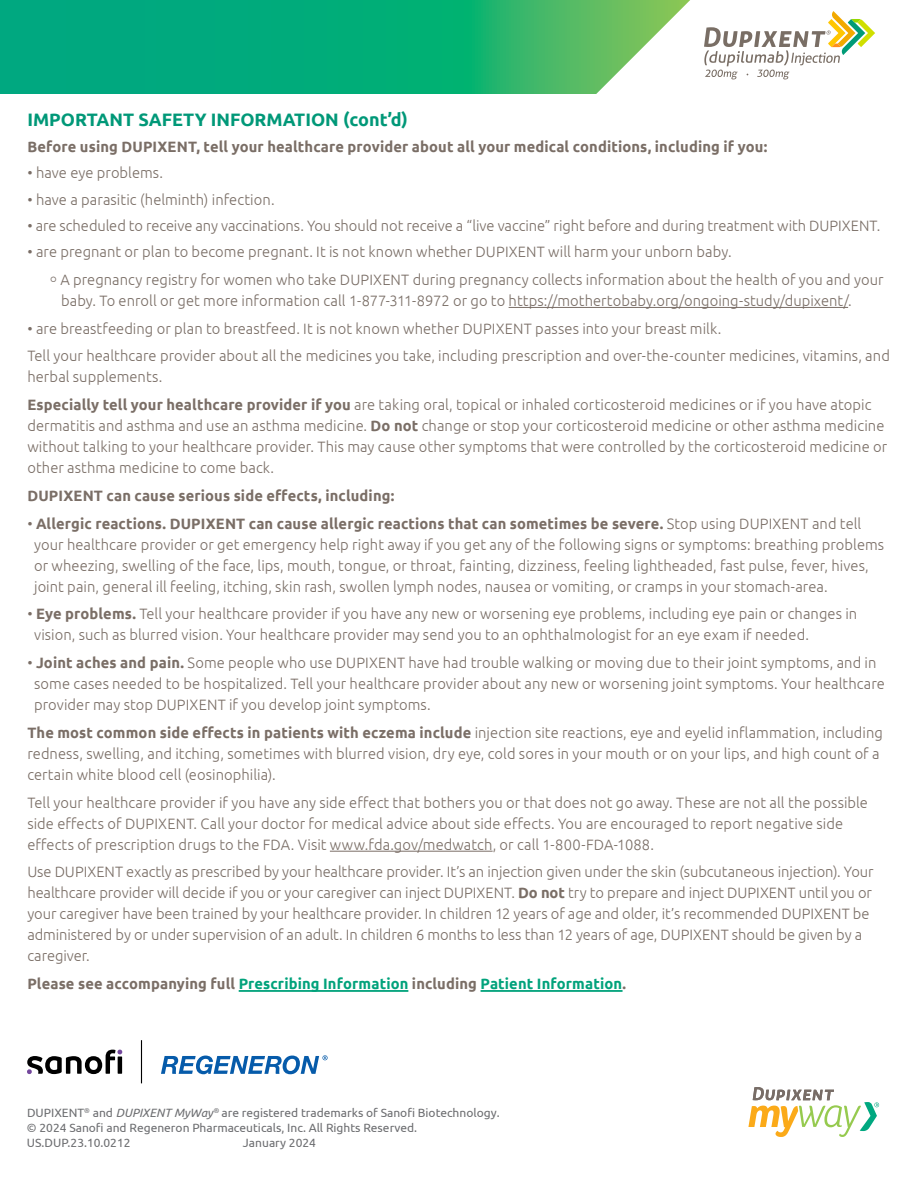
<style>
.page{position:relative;width:918px;height:1188px;background:#fff}
.page>*{position:absolute;margin:0;border:0;box-sizing:border-box;transform-origin:0 0}
.t1{font:700 18px "Ubuntu";color:#009878}
.t2{font:300 15px/21px "Ubuntu";letter-spacing:.005em;color:#7a6e66}
.t3{font:700 15px "Ubuntu";letter-spacing:.01em;color:#7a6e66}
.t4{font:700 15px "Ubuntu";letter-spacing:.01em;color:#00a27b}
.t5{font:12px/15px "Ubuntu";color:#6d6e71}
.s1{font-weight:700}
.s2{color:#7a6e66}
.s3{font-style:italic}
</style>
<div class="page">
<svg style="left:0;top:0;width:595px;height:94px"></svg>
<svg style="left:595px;top:0;width:280px;height:94px"></svg>
<svg style="left:748px;top:1087px;width:131px;height:50px"></svg>
<hr style="left:509px;top:307px;width:339px;height:1px;background:#7a6e66">
<hr style="left:330px;top:851px;width:163px;height:1px;background:#7a6e66">
<hr style="left:239px;top:990px;width:169px;height:2px;background:#00a27b">
<hr style="left:481px;top:990px;width:142px;height:2px;background:#00a27b">
<svg style="left:27px;top:1050px;width:95px;height:24px"></svg>
<hr style="left:141px;top:1040px;width:1px;height:43px;background:#000">
<svg style="left:161px;top:1055px;width:167px;height:19px"></svg>
<p class="t1" style="left:27px;top:109px;width:382px">IMPORTANT SAFETY INFORMATION (cont’d)</p>
<p class="t3" style="left:27px;top:138px;width:741px">Before using DUPIXENT, tell your healthcare provider about all your medical conditions, including if you:</p>
<p class="t2" style="left:27px;top:162px;width:137px">• have eye problems.</p>
<p class="t2" style="left:27px;top:188px;width:249px">• have a parasitic (helminth) infection.</p>
<p class="t2" style="left:27px;top:215px;width:854px">• are scheduled to receive any vaccinations. You should not receive a “live vaccine” right before and during treatment with DUPIXENT.</p>
<p class="t2" style="left:60px;top:238px;width:825px;line-height:27.8px;text-indent:-33px">• are pregnant or plan to become pregnant. It is not known whether DUPIXENT will harm your unborn baby.<br>A pregnancy registry for women who take DUPIXENT during pregnancy collects information about the health of you and your</p>
<p class="t2" style="left:61px;top:290px;width:792px">baby. To enroll or get more information call 1-877-311-8972 or go to https://mothertobaby.org/ongoing-study/dupixent/.</p>
<p class="t2" style="left:27px;top:314px;width:864px;line-height:27.8px">• are breastfeeding or plan to breastfeed. It is not known whether DUPIXENT passes into your breast milk.<br>Tell your healthcare provider about all the medicines you take, including prescription and over-the-counter medicines, vitamins, and</p>
<p class="t2" style="left:27px;top:363px;width:846px;line-height:27.8px">herbal supplements.<br><span class="s1">Especially tell your healthcare provider if you</span> are taking oral, topical or inhaled corticosteroid medicines or if you have atopic</p>
<p class="t2" style="left:27px;top:415px;width:861px">dermatitis and asthma and use an asthma medicine. <span class="s1">Do not</span> change or stop your corticosteroid medicine or other asthma medicine without talking to your healthcare provider. This may cause other symptoms that were controlled by the corticosteroid medicine or other asthma medicine to come back.</p>
<p class="t3" style="left:27px;top:486px;width:369px">DUPIXENT can cause serious side effects, including:</p>
<p class="t2" style="left:34px;top:512px;width:852px;text-indent:-7px">• <span class="s1">Allergic reactions. DUPIXENT can cause allergic reactions that can sometimes be severe.</span> Stop using DUPIXENT and tell your healthcare provider or get emergency help right away if you get any of the following signs or symptoms: breathing problems or wheezing, swelling of the face, lips, mouth, tongue, or throat, fainting, dizziness, feeling lightheaded, fast pulse, fever, hives, joint pain, general ill feeling, itching, skin rash, swollen lymph nodes, nausea or vomiting, or cramps in your stomach-area.</p>
<p class="t2" style="left:34px;top:603px;width:825px;text-indent:-7px">• <span class="s1">Eye problems.</span> Tell your healthcare provider if you have any new or worsening eye problems, including eye pain or changes in vision, such as blurred vision. Your healthcare provider may send you to an ophthalmologist for an eye exam if needed.</p>
<p class="t2" style="left:34px;top:652px;width:852px;text-indent:-7px">• <span class="s1">Joint aches and pain.</span> Some people who use DUPIXENT have had trouble walking or moving due to their joint symptoms, and in some cases needed to be hospitalized. Tell your healthcare provider about any new or worsening joint symptoms. Your healthcare provider may stop DUPIXENT if you develop joint symptoms.</p>
<p class="t2" style="left:27px;top:722px;width:857px"><span class="s1">The most common side effects in patients with eczema include</span> injection site reactions, eye and eyelid inflammation, including redness, swelling, and itching, sometimes with blurred vision, dry eye, cold sores in your mouth or on your lips, and high count of a certain white blood cell (eosinophilia).</p>
<p class="t2" style="left:27px;top:791px;width:842px">Tell your healthcare provider if you have any side effect that bothers you or that does not go away. These are not all the possible side effects of DUPIXENT. Call your doctor for medical advice about side effects. You are encouraged to report negative side effects of prescription drugs to the FDA. Visit www.fda.gov/medwatch, or call 1-800-FDA-1088.</p>
<p class="t2" style="left:27px;top:861px;width:848px">Use DUPIXENT exactly as prescribed by your healthcare provider. It’s an injection given under the skin (subcutaneous injection). Your healthcare provider will decide if you or your caregiver can inject DUPIXENT. <span class="s1">Do not</span> try to prepare and inject DUPIXENT until you or your caregiver have been trained by your healthcare provider. In children 12 years of age and older, it’s recommended DUPIXENT be administered by or under supervision of an adult. In children 6 months to less than 12 years of age, DUPIXENT should be given by a caregiver.</p>
<p class="t4" style="left:27px;top:975px;width:600px"><span class="s2">Please see accompanying full</span> Prescribing Information <span class="s2">including</span> Patient Information<span class="s2">.</span></p>
<p class="t5" style="left:27px;top:1105px;width:474px">DUPIXENT<sup>®</sup> and <span class="s3">DUPIXENT MyWay</span><sup>®</sup> are registered trademarks of Sanofi Biotechnology. © 2024 Sanofi and Regeneron Pharmaceuticals, Inc. All Rights Reserved.<br>US.DUP.23.10.0212</p>
<p class="t5" style="left:243px;top:1135px;width:74px">January 2024</p>
</div>
